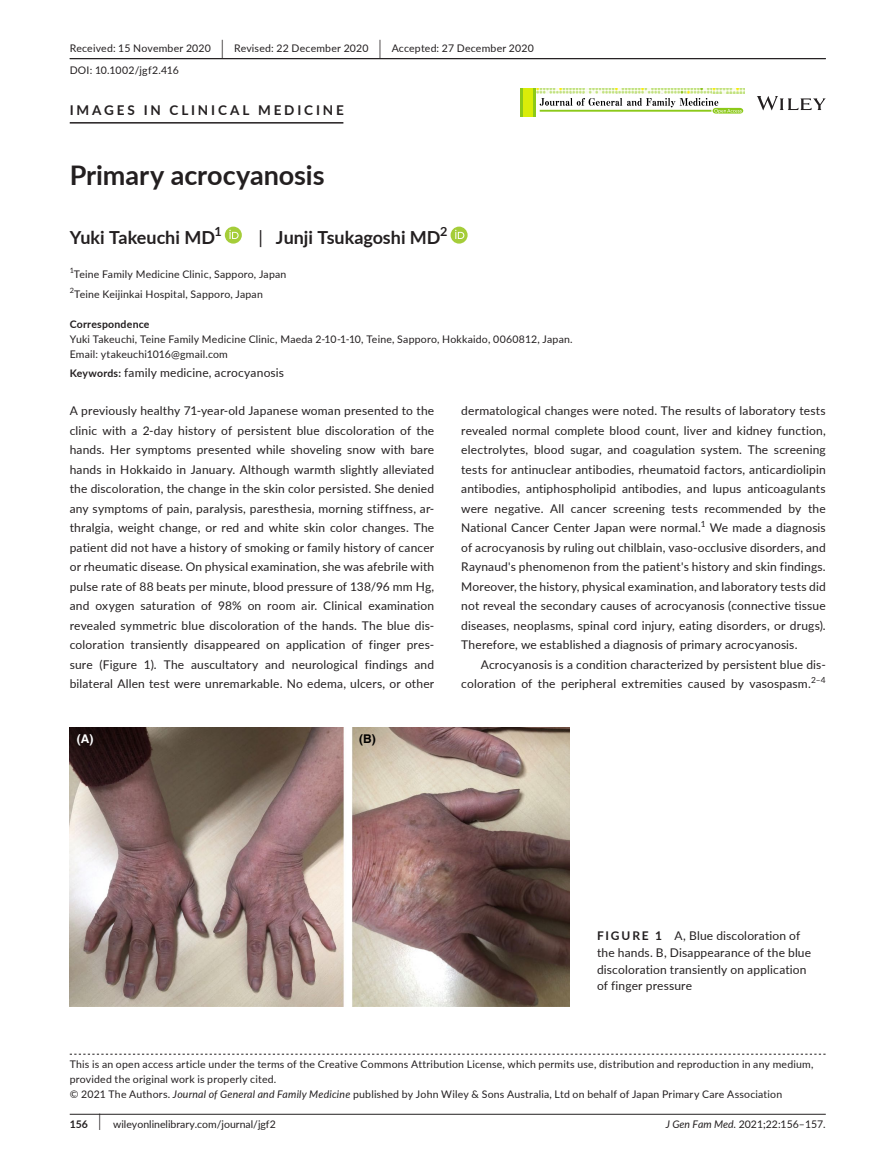
<style>
.page{position:relative;width:893px;height:1174px;background:#fff}
.page>*{position:absolute;margin:0;border:0;box-sizing:border-box;transform-origin:0 0}
.t1{font:700 27px "Lato";letter-spacing:-.005em;color:#231f20}
.t2{font:700 18px "Lato";color:#231f20}
.t3{font:700 13.5px "Lato";letter-spacing:.21em;color:#231f20}
.t4{font:700 12.6px "Lato";color:#231f20}
.t5{font:12px/19.5px "Lato";letter-spacing:.015em;color:#231f20;text-align:justify}
.t6{font:700 12px "Helvetica";color:#fff}
.t7{font:700 12px "Helvetica";color:#000}
.t8{font:10.5px/15px "Lato";letter-spacing:.02em;color:#231f20}
.t9{font:10.5px "Lato";color:#231f20}
.t10{font:700 10.5px "Lato";letter-spacing:.02em;color:#231f20}
.t11{font:8.4px "Lato";color:#231f20}
.t12{font:7.35px "Lato";color:#231f20}
.s1{font-size:19.65px}
.s2{font-weight:400}
.s3{font-weight:700;font-size:10.5px}
.s4{font-weight:700}
.s5{font-style:italic}
.s6{font-size:17.4px}
</style>
<div class="page">
<hr style="left:70px;top:1113px;width:756px;height:1px;background:#231f20">
<svg style="left:757px;top:96px;width:69px;height:14px"></svg>
<svg style="left:540px;top:98px;width:203px;height:16px"></svg>
<img style="left:536px;top:89px;width:209px;height:5px">
<div style="left:520px;top:89px;width:16px;height:28px;background:#8cc919"></div>
<div style="left:523px;top:89px;width:10px;height:28px;background:#d9ed09"></div>
<hr style="left:70px;top:58px;width:756px;height:1px;background:#231f20">
<hr style="left:70px;top:122px;width:273px;height:2px;background:#231f20">
<div style="left:225px;top:227px;width:17px;height:17px;background:#a5cd39;border-radius:50%"></div>
<svg style="left:229px;top:230px;width:10px;height:9px"></svg>
<div style="left:451px;top:227px;width:17px;height:17px;background:#a5cd39;border-radius:50%"></div>
<svg style="left:455px;top:230px;width:9px;height:9px"></svg>
<svg style="left:70px;top:1053px;width:756px;height:1px"></svg>
<img style="left:70px;top:727px;width:499px;height:279px">
<p class="t8" style="left:70px;top:37px;width:466px;line-height:21.8px">Received: 15 November 2020 <span class="s1">|</span> Revised: 22 December 2020 <span class="s1">|</span> Accepted: 27 December 2020<br>DOI: 10.1002/jgf2.416</p>
<p class="t3" style="left:70px;top:100px;width:276px">IMAGES IN CLINICAL MEDICINE</p>
<h1 class="t1" style="left:70px;top:155px;width:256px">Primary acrocyanosis</h1>
<h2 class="t2" style="left:70px;top:224px;width:147px">Yuki Takeuchi MD</h2>
<p class="t4" style="left:215px;top:222px;width:9px">1</p>
<h2 class="t2" style="left:258px;top:224px;width:184px"><span class="s2">|</span> Junji Tsukagoshi MD</h2>
<p class="t4" style="left:440px;top:222px;width:9px">2</p>
<p class="t12" style="left:70px;top:265px;width:6px">1</p>
<p class="t8" style="left:74px;top:266px;width:214px">Teine Family Medicine Clinic, Sapporo, Japan</p>
<p class="t12" style="left:70px;top:285px;width:6px">2</p>
<p class="t8" style="left:74px;top:286px;width:190px">Teine Keijinkai Hospital, Sapporo, Japan</p>
<p class="t10" style="left:70px;top:316px;width:81px">Correspondence</p>
<p class="t8" style="left:70px;top:331px;width:505px">Yuki Takeuchi, Teine Family Medicine Clinic, Maeda 2-10-1-10, Teine, Sapporo, Hokkaido, 0060812, Japan.<br>Email: ytakeuchi1016@gmail.com</p>
<p class="t5" style="left:70px;top:362px;width:216px"><span class="s3">Keywords:</span> family medicine, acrocyanosis</p>
<p class="t5" style="left:70px;top:401px;width:366px">A previously healthy 71-year-old Japanese woman presented to the clinic with a 2-day history of persistent blue discoloration of the hands. Her symptoms presented while shoveling snow with bare hands in Hokkaido in January. Although warmth slightly alleviated the discoloration, the change in the skin color persisted. She denied any symptoms of pain, paralysis, paresthesia, morning stiffness, ar&shy;thralgia, weight change, or red and white skin color changes. The patient did not have a history of smoking or family history of cancer or rheumatic disease. On physical examination, she was afebrile with pulse rate of 88 beats per minute, blood pressure of 138/96 mm Hg, and oxygen saturation of 98% on room air. Clinical examination revealed symmetric blue discoloration of the hands. The blue dis&shy;coloration transiently disappeared on application of finger pres&shy;sure (Figure 1). The auscultatory and neurological findings and bilateral Allen test were unremarkable. No edema, ulcers, or other</p>
<p class="t5" style="left:461px;top:401px;width:366px">dermatological changes were noted. The results of laboratory tests revealed normal complete blood count, liver and kidney function, electrolytes, blood sugar, and coagulation system. The screening tests for antinuclear antibodies, rheumatoid factors, anticardiolipin antibodies, antiphospholipid antibodies, and lupus anticoagulants were negative. All cancer screening tests recommended by the National Cancer Center Japan were normal.<sup>1</sup> We made a diagnosis of acrocyanosis by ruling out chilblain, vaso-occlusive disorders, and Raynaud's phenomenon from the patient's history and skin findings.<br>Moreover, the history, physical examination, and laboratory tests did not reveal the secondary causes of acrocyanosis (connective tissue diseases, neoplasms, spinal cord injury, eating disorders, or drugs).<br>Therefore, we established a diagnosis of primary acrocyanosis.</p>
<p class="t5" style="left:461px;top:654px;width:366px;text-indent:19px">Acrocyanosis is a condition characterized by persistent blue dis&shy;coloration of the peripheral extremities caused by vasospasm.</p>
<p class="t11" style="left:811px;top:674px;width:16px">2–4</p>
<p class="t6" style="left:77px;top:731px;width:18px">(A)</p>
<p class="t7" style="left:359px;top:731px;width:18px">(B)</p>
<p class="t5" style="left:597px;top:927px;width:216px;line-height:16.5px;text-align:left"><span class="s4">FIGURE 1</span> A, Blue discoloration of the hands. B, Disappearance of the blue discoloration transiently on application of finger pressure</p>
<p class="t8" style="left:70px;top:1056px;width:745px">This is an open access article under the terms of the Creative Commons Attribution License, which permits use, distribution and reproduction in any medium, provided the original work is properly cited.<br>© 2021 The Authors. <span class="s5">Journal of General and Family Medicine</span> published by John Wiley &amp; Sons Australia, Ltd on behalf of Japan Primary Care Association</p>
<p class="t9" style="left:70px;top:1116px;width:208px"><span class="s4">156</span> <span class="s6">|</span> wileyonlinelibrary.com/journal/jgf2</p>
<p class="t9" style="left:666px;top:1116px;width:162px"><span class="s5">J Gen Fam Med.</span> 2021;22:156–157.</p>
</div>
